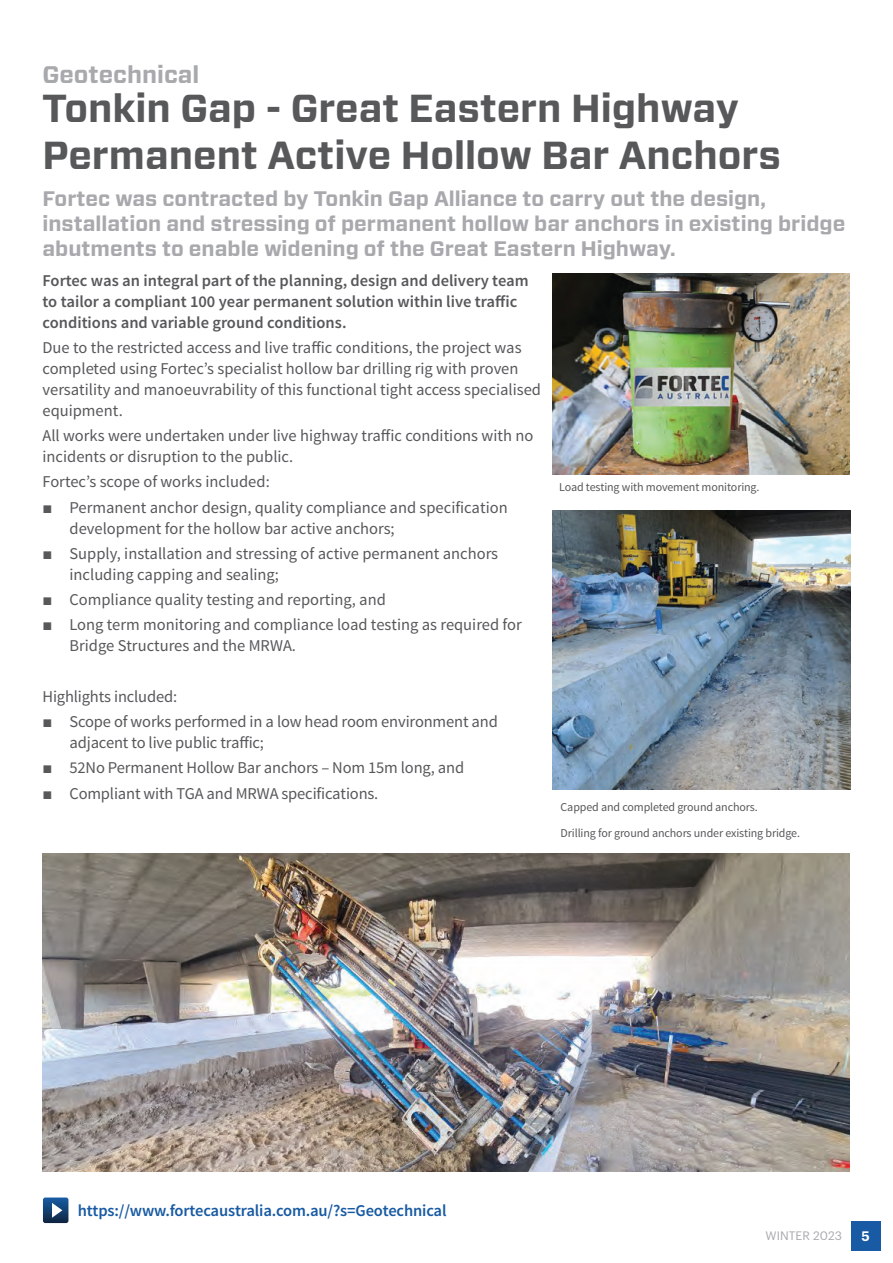
<style>
.page{position:relative;width:893px;height:1263px;background:#fff}
.page>*{position:absolute;margin:0;border:0;box-sizing:border-box;transform-origin:0 0}
.t1{font:700 39px/46.8px "Forza";color:#57585a}
.t2{font:700 24px "Forza";color:#a8a9ad}
.t3{font:700 21px/25.2px "Forza";color:#a8a9ad}
.t4{font:16.5px/21px "Source Sans Pro";color:#57585a}
.t5{font:600 16.5px/21px "Source Sans Pro";color:#57585a}
.t6{font:600 16.5px "Source Sans Pro";letter-spacing:-.01em;color:#185aa3}
.t7{font:600 13.5px "Graphik";color:#fff}
.t8{font:12px/26px "Source Sans Pro";letter-spacing:-.01em;color:#57585a}
.t9{font:12px "Graphik";letter-spacing:.005em;color:#a8a9ad}
.s1{font-family:"Arial"}
</style>
<div class="page">
<img style="left:552px;top:273px;width:297px;height:201px">
<img style="left:553px;top:510px;width:297px;height:280px">
<img style="left:43px;top:853px;width:806px;height:318px">
<div style="left:851px;top:1221px;width:29px;height:29px;background:#185aa3"></div>
<svg style="left:43px;top:1197px;width:25px;height:26px"></svg>
<h2 class="t2" style="left:43px;top:58px;width:158px">Geotechnical</h2>
<h1 class="t1" style="left:43px;top:86px;width:740px">Tonkin Gap - Great Eastern Highway<br>Permanent Active Hollow Bar Anchors</h1>
<p class="t3" style="left:43px;top:186px;width:804px">Fortec was contracted by Tonkin Gap Alliance to carry out the design, installation and stressing of permanent hollow bar anchors in existing bridge abutments to enable widening of the Great Eastern Highway.</p>
<p class="t5" style="left:43px;top:270px;width:488px">Fortec was an integral part of the planning, design and delivery team to tailor a compliant 100 year permanent solution within live traffic conditions and variable ground conditions.</p>
<p class="t4" style="left:43px;top:337px;width:500px">Due to the restricted access and live traffic conditions, the project was completed using Fortec’s specialist hollow bar drilling rig with proven versatility and manoeuvrability of this functional tight access specialised equipment.</p>
<p class="t4" style="left:43px;top:425px;width:492px">All works were undertaken under live highway traffic conditions with no incidents or disruption to the public.</p>
<p class="t4" style="left:43px;top:472px;width:229px">Fortec’s scope of works included:</p>
<p class="t4" style="left:70px;top:497px;width:440px;text-indent:-27px"><span class="s1">■</span> Permanent anchor design, quality compliance and specification development for the hollow bar active anchors;</p>
<p class="t4" style="left:70px;top:543px;width:430px;text-indent:-27px"><span class="s1">■</span> Supply, installation and stressing of active permanent anchors including capping and sealing;</p>
<p class="t4" style="left:43px;top:589px;width:345px"><span class="s1">■</span> Compliance quality testing and reporting, and</p>
<p class="t4" style="left:70px;top:615px;width:454px;text-indent:-27px"><span class="s1">■</span> Long term monitoring and compliance load testing as required for<br>Bridge Structures and the MRWA.</p>
<p class="t4" style="left:43px;top:686px;width:136px">Highlights included:</p>
<p class="t4" style="left:70px;top:711px;width:430px;text-indent:-27px"><span class="s1">■</span> Scope of works performed in a low head room environment and adjacent to live public traffic;</p>
<p class="t4" style="left:43px;top:758px;width:423px"><span class="s1">■</span> 52No Permanent Hollow Bar anchors – Nom 15m long, and</p>
<p class="t4" style="left:43px;top:783px;width:337px"><span class="s1">■</span> Compliant with TGA and MRWA specifications.</p>
<p class="t8" style="left:559px;top:475px;width:202px">Load testing with movement monitoring.</p>
<p class="t8" style="left:561px;top:794px;width:241px">Capped and completed ground anchors.<br>Drilling for ground anchors under existing bridge.</p>
<p class="t6" style="left:78px;top:1200px;width:370px">https://www.fortecaustralia.com.au/?s=Geotechnical</p>
<p class="t9" style="left:765px;top:1226px;width:78px">WINTER 2023</p>
<p class="t7" style="left:861px;top:1226px;width:10px">5</p>
</div>
